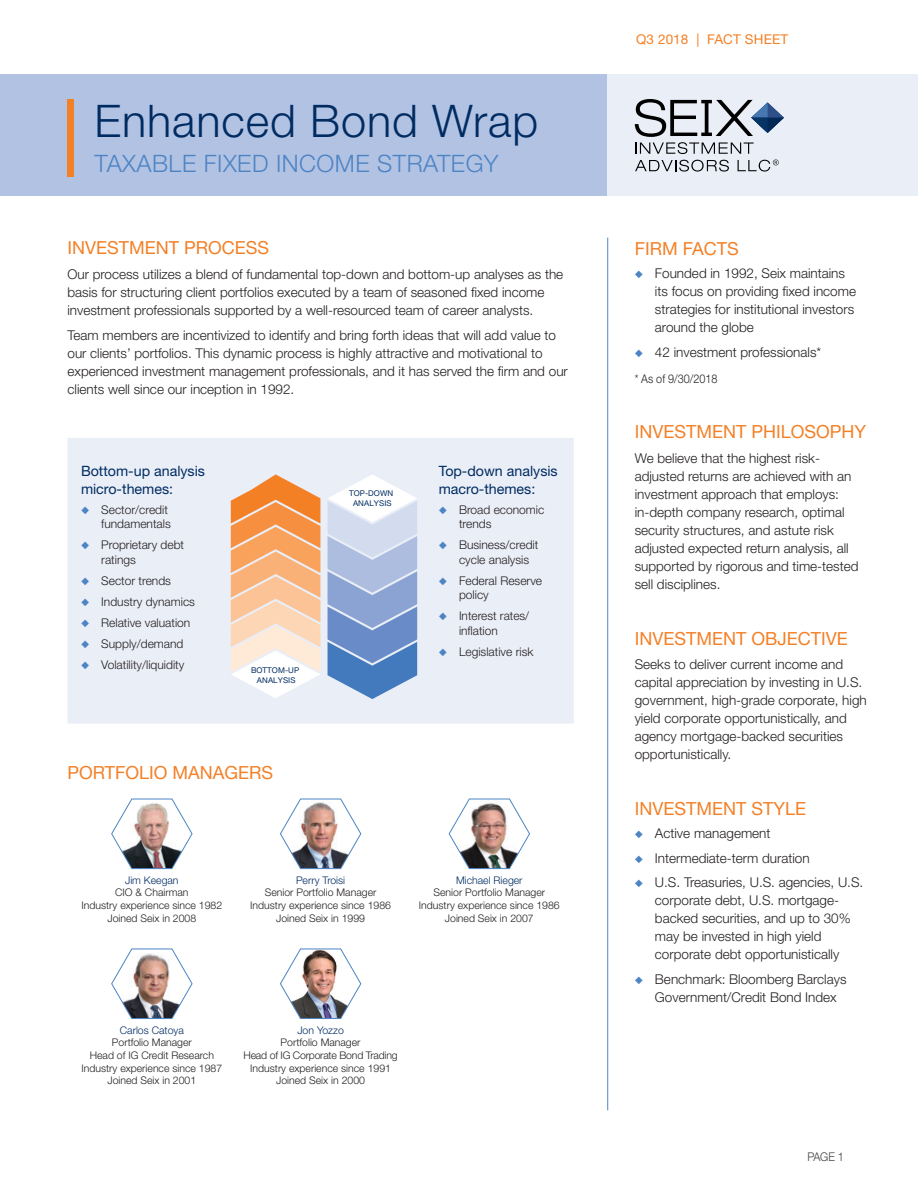
<style>
.page{position:relative;width:918px;height:1188px;background:#fff}
.page>*{position:absolute;margin:0;border:0;box-sizing:border-box;transform-origin:0 0}
.t1{font:300 45px "Helvetica Neue";letter-spacing:.02em;color:#002c62}
.t2{font:300 24px "Helvetica Neue";letter-spacing:.02em;color:#4d84c4}
.t3{font:18px "Helvetica Neue";color:#f48026}
.t4{font:18px "Helvetica Neue";color:#f48026}
.t5{font:14.25px/18px "Helvetica Neue";color:#002c62}
.t6{font:300 13.5px/18px "Helvetica Neue";color:#231f20}
.t7{font:13.5px "Helvetica Neue";letter-spacing:.01em;color:#f48026}
.t8{font:300 12px/14.4px "Helvetica Neue";color:#231f20}
.t9{font:300 12px "Helvetica Neue";color:#231f20;scale:.9 1}
.t10{font:300 12px "Helvetica Neue";color:#3e3e3f;scale:.92 1}
.t11{font:300 10.5px/12.6px "Helvetica Neue";color:#231f20;text-align:center}
.t12{font:300 10.5px "Helvetica Neue";color:#002c62}
.t13{font:7.95px/9.6px "Helvetica Neue";letter-spacing:.01em;color:#002c62;text-align:center}
.s1{color:#4d84c4}
</style>
<div class="page">
<div style="left:0;top:75px;width:918px;height:121px;background:#b2c2e3"></div>
<div style="left:608px;top:75px;width:310px;height:121px;background:#eaeef7"></div>
<svg style="left:635px;top:99px;width:149px;height:73px"></svg>
<div style="left:68px;top:438px;width:506px;height:286px;background:#eaeef7"></div>
<svg style="left:231px;top:474px;width:89px;height:224px;background:#f7c59f"></svg>
<svg style="left:328px;top:474px;width:89px;height:225px;background:#a6bbde"></svg>
<div style="left:68px;top:100px;width:6px;height:77px;background:#f48026"></div>
<svg style="left:111px;top:798px;width:82px;height:71px"></svg>
<img style="left:280px;top:798px;width:81px;height:71px">
<img style="left:449px;top:798px;width:81px;height:71px">
<img style="left:111px;top:948px;width:82px;height:71px">
<img style="left:280px;top:948px;width:81px;height:71px">
<hr style="left:607px;top:238px;width:1px;height:872px;background:#4d84c4">
<h1 class="t1" style="left:94px;top:94px;width:445px">Enhanced Bond Wrap</h1>
<h2 class="t2" style="left:94px;top:149px;width:406px">TAXABLE FIXED INCOME STRATEGY</h2>
<h3 class="t4" style="left:68px;top:237px;width:203px">INVESTMENT PROCESS</h3>
<p class="t6" style="left:68px;top:265px;width:497px">Our process utilizes a blend of fundamental top-down and bottom-up analyses as the basis for structuring client portfolios executed by a team of seasoned fixed income investment professionals supported by a well-resourced team of career analysts.</p>
<p class="t6" style="left:68px;top:326px;width:502px">Team members are incentivized to identify and bring forth ideas that will add value to our clients’ portfolios. This dynamic process is highly attractive and motivational to experienced investment management professionals, and it has served the firm and our clients well since our inception in 1992.</p>
<p class="t5" style="left:81px;top:462px;width:126px">Bottom-up analysis micro-themes:</p>
<p class="t8" style="left:81px;top:502px;width:91px;text-align:right"><span class="s1">◆</span> Sector/credit fundamentals</p>
<p class="t8" style="left:101px;top:538px;width:84px;text-indent:-20px"><span class="s1">◆</span> Proprietary debt ratings</p>
<p class="t8" style="left:81px;top:573px;width:92px"><span class="s1">◆</span> Sector trends</p>
<p class="t8" style="left:81px;top:594px;width:116px"><span class="s1">◆</span> Industry dynamics</p>
<p class="t8" style="left:81px;top:615px;width:111px"><span class="s1">◆</span> Relative valuation</p>
<p class="t8" style="left:81px;top:637px;width:104px"><span class="s1">◆</span> Supply/demand</p>
<p class="t8" style="left:81px;top:658px;width:105px"><span class="s1">◆</span> Volatility/liquidity</p>
<p class="t13" style="left:251px;top:666px;width:50px">BOTTOM-UP<br>ANALYSIS</p>
<h3 class="t3" style="left:68px;top:762px;width:207px">PORTFOLIO MANAGERS</h3>
<p class="t13" style="left:349px;top:489px;width:46px">TOP-DOWN<br>ANALYSIS</p>
<p class="t5" style="left:439px;top:462px;width:121px">Top-down analysis macro-themes:</p>
<p class="t8" style="left:459px;top:502px;width:87px;text-indent:-20px"><span class="s1">◆</span> Broad economic trends</p>
<p class="t8" style="left:459px;top:538px;width:81px;text-indent:-20px"><span class="s1">◆</span> Business/credit cycle analysis</p>
<p class="t8" style="left:459px;top:573px;width:85px;text-indent:-20px"><span class="s1">◆</span> Federal Reserve policy</p>
<p class="t8" style="left:459px;top:609px;width:72px;text-indent:-20px"><span class="s1">◆</span> Interest rates/ inflation</p>
<p class="t8" style="left:439px;top:644px;width:96px"><span class="s1">◆</span> Legislative risk</p>
<p class="t12" style="left:125px;top:874px;width:55px">Jim Keegan</p>
<p class="t11" style="left:81px;top:886px;width:142px">CIO &amp; Chairman<br>Industry experience since 1982<br>Joined Seix in 2008</p>
<p class="t12" style="left:296px;top:874px;width:51px">Perry Troisi</p>
<p class="t11" style="left:250px;top:886px;width:142px">Senior Portfolio Manager<br>Industry experience since 1986<br>Joined Seix in 1999</p>
<p class="t12" style="left:456px;top:874px;width:68px">Michael Rieger</p>
<p class="t11" style="left:419px;top:886px;width:142px">Senior Portfolio Manager<br>Industry experience since 1986<br>Joined Seix in 2007</p>
<p class="t12" style="left:120px;top:1024px;width:65px">Carlos Catoya</p>
<p class="t11" style="left:81px;top:1036px;width:142px">Portfolio Manager<br>Head of IG Credit Research<br>Industry experience since 1987<br>Joined Seix in 2001</p>
<p class="t12" style="left:297px;top:1024px;width:48px">Jon Yozzo</p>
<p class="t11" style="left:244px;top:1036px;width:156px">Portfolio Manager<br>Head of IG Corporate Bond Trading<br>Industry experience since 1991<br>Joined Seix in 2000</p>
<p class="t7" style="left:636px;top:32px;width:154px">Q3 2018 | FACT SHEET</p>
<h3 class="t4" style="left:635px;top:238px;width:106px">FIRM FACTS</h3>
<p class="t6" style="left:655px;top:264px;width:203px;text-indent:-20px"><span class="s1">◆</span> Founded in 1992, Seix maintains its focus on providing fixed income strategies for institutional investors around the globe</p>
<p class="t6" style="left:635px;top:343px;width:188px"><span class="s1">◆</span> 42 investment professionals*</p>
<p class="t9" style="left:635px;top:371px;width:93px">* As of 9/30/2018</p>
<h3 class="t3" style="left:635px;top:421px;width:233px">INVESTMENT PHILOSOPHY</h3>
<p class="t6" style="left:635px;top:449px;width:225px">We believe that the highest risk&shy;adjusted returns are achieved with an investment approach that employs: in-depth company research, optimal security structures, and astute risk adjusted expected return analysis, all supported by rigorous and time-tested sell disciplines.</p>
<h3 class="t3" style="left:635px;top:627px;width:214px">INVESTMENT OBJECTIVE</h3>
<p class="t6" style="left:635px;top:655px;width:234px">Seeks to deliver current income and capital appreciation by investing in U.S. government, high-grade corporate, high yield corporate opportunistically, and agency mortgage-backed securities opportunistically.</p>
<h3 class="t3" style="left:635px;top:798px;width:173px">INVESTMENT STYLE</h3>
<p class="t6" style="left:635px;top:824px;width:137px"><span class="s1">◆</span> Active management</p>
<p class="t6" style="left:635px;top:849px;width:177px"><span class="s1">◆</span> Intermediate-term duration</p>
<p class="t6" style="left:655px;top:873px;width:210px;text-indent:-20px"><span class="s1">◆</span> U.S. Treasuries, U.S. agencies, U.S. corporate debt, U.S. mortgage&shy;backed securities, and up to 30% may be invested in high yield corporate debt opportunistically</p>
<p class="t6" style="left:655px;top:970px;width:193px;text-indent:-20px"><span class="s1">◆</span> Benchmark: Bloomberg Barclays<br>Government/Credit Bond Index</p>
<p class="t10" style="left:807px;top:1149px;width:41px">PAGE 1</p>
</div>
